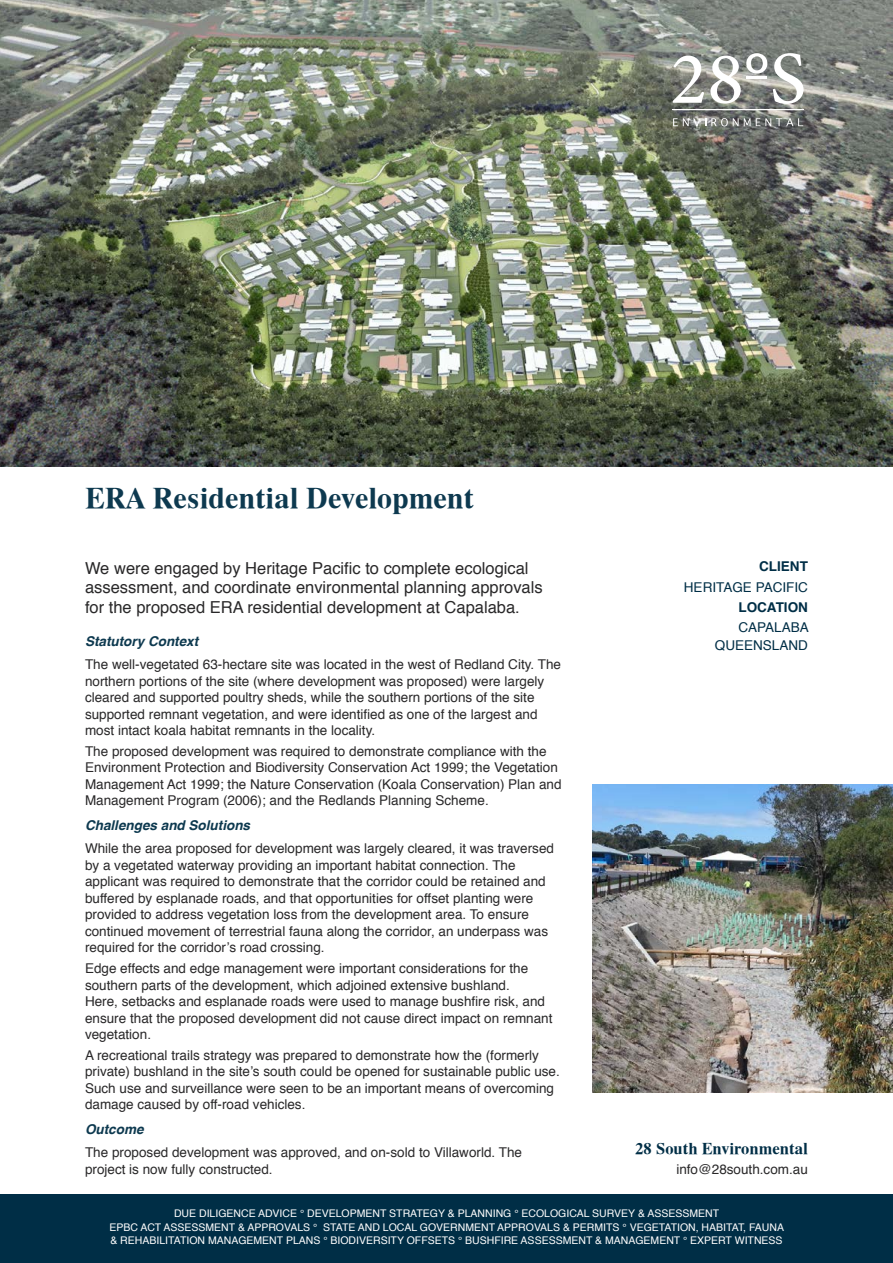
<style>
.page{position:relative;width:893px;height:1263px;background:#fff}
.page>*{position:absolute;margin:0;border:0;box-sizing:border-box;transform-origin:0 0}
.t1{font:700 30px "Tiempo";color:#0d394f}
._01_Intro1{font:16.5px/19.5px "Helvetica";color:#292829}
.t2{font:700 16.5px "Tiempo";color:#002e46}
._02_body_text{font:13.5px/16.5px "Helvetica";color:#292829}
._01b_Subheading{font:italic 700 13.5px "Helvetica";color:#0d394f}
.Subheading{font:13.5px/18px "Helvetica";color:#002e46;text-align:right}
.Subheading-2{font:700 13.5px "Helvetica";color:#002e46}
.t3{font:10.5px/13.5px "Helvetica";color:#fff;text-align:center}
</style>
<div class="page">
<div style="left:0;top:1195px;width:893px;height:68px;background:#002e46"></div>
<img style="left:0;top:0;width:893px;height:466px">
<img style="left:592px;top:784px;width:301px;height:308px">
<svg style="left:673px;top:56px;width:31px;height:47px"></svg>
<svg style="left:710px;top:53px;width:57px;height:51px"></svg>
<svg style="left:773px;top:53px;width:30px;height:51px"></svg>
<svg style="left:673px;top:118px;width:77px;height:8px"></svg>
<svg style="left:756px;top:118px;width:47px;height:8px"></svg>
<hr style="left:746px;top:77px;width:21px;height:2px;background:#fff">
<hr style="left:672px;top:110px;width:131px;height:1px;background:#fff">
<p class="t1" style="left:85px;top:480px;width:390px">ERA Residential Development</p>
<p class="Subheading-2" style="left:759px;top:556px;width:50px">CLIENT</p>
<p class="Subheading" style="left:684px;top:578px;width:126px">HERITAGE PACIFIC</p>
<p class="Subheading-2" style="left:738px;top:596px;width:71px">LOCATION</p>
<p class="Subheading" style="left:715px;top:618px;width:95px">CAPALABA<br>QUEENSLAND</p>
<p class="_01_Intro1" style="left:85px;top:559px;width:459px">We were engaged by Heritage Pacific to complete ecological assessment, and coordinate environmental planning approvals for the proposed ERA residential development at Capalaba.</p>
<p class="_01b_Subheading" style="left:85px;top:630px;width:115px">Statutory Context</p>
<p class="_02_body_text" style="left:85px;top:656px;width:478px">The well-vegetated 63-hectare site was located in the west of Redland City. The northern portions of the site (where development was proposed) were largely cleared and supported poultry sheds, while the southern portions of the site supported remnant vegetation, and were identified as one of the largest and most intact koala habitat remnants in the locality.</p>
<p class="_02_body_text" style="left:85px;top:743px;width:478px">The proposed development was required to demonstrate compliance with the Environment Protection and Biodiversity Conservation Act 1999; the Vegetation Management Act 1999; the Nature Conservation (Koala Conservation) Plan and Management Program (2006); and the Redlands Planning Scheme.</p>
<p class="_01b_Subheading" style="left:85px;top:814px;width:167px">Challenges and Solutions</p>
<p class="_02_body_text" style="left:85px;top:841px;width:470px">While the area proposed for development was largely cleared, it was traversed by a vegetated waterway providing an important habitat connection. The applicant was required to demonstrate that the corridor could be retained and buffered by esplanade roads, and that opportunities for offset planting were provided to address vegetation loss from the development area. To ensure continued movement of terrestrial fauna along the corridor, an underpass was required for the corridor’s road crossing.</p>
<p class="_02_body_text" style="left:85px;top:960px;width:469px">Edge effects and edge management were important considerations for the southern parts of the development, which adjoined extensive bushland.<br>Here, setbacks and esplanade roads were used to manage bushfire risk, and ensure that the proposed development did not cause direct impact on remnant vegetation.</p>
<p class="_02_body_text" style="left:85px;top:1047px;width:476px">A recreational trails strategy was prepared to demonstrate how the (formerly private) bushland in the site’s south could be opened for sustainable public use.<br>Such use and surveillance were seen to be an important means of overcoming damage caused by off-road vehicles.</p>
<p class="_01b_Subheading" style="left:85px;top:1118px;width:60px">Outcome</p>
<p class="_02_body_text" style="left:85px;top:1144px;width:439px">The proposed development was approved, and on-sold to Villaworld. The project is now fully constructed.</p>
<p class="t2" style="left:635px;top:1139px;width:174px">28 South Environmental</p>
<p class="_02_body_text" style="left:676px;top:1161px;width:133px">info@28south.com.au</p>
<p class="t3" style="left:109px;top:1207px;width:676px">DUE DILIGENCE ADVICE ° DEVELOPMENT STRATEGY &amp; PLANNING ° ECOLOGICAL SURVEY &amp; ASSESSMENT<br>EPBC ACT ASSESSMENT &amp; APPROVALS ° STATE AND LOCAL GOVERNMENT APPROVALS &amp; PERMITS ° VEGETATION, HABITAT, FAUNA &amp; REHABILITATION MANAGEMENT PLANS ° BIODIVERSITY OFFSETS ° BUSHFIRE ASSESSMENT &amp; MANAGEMENT ° EXPERT WITNESS</p>
</div>
